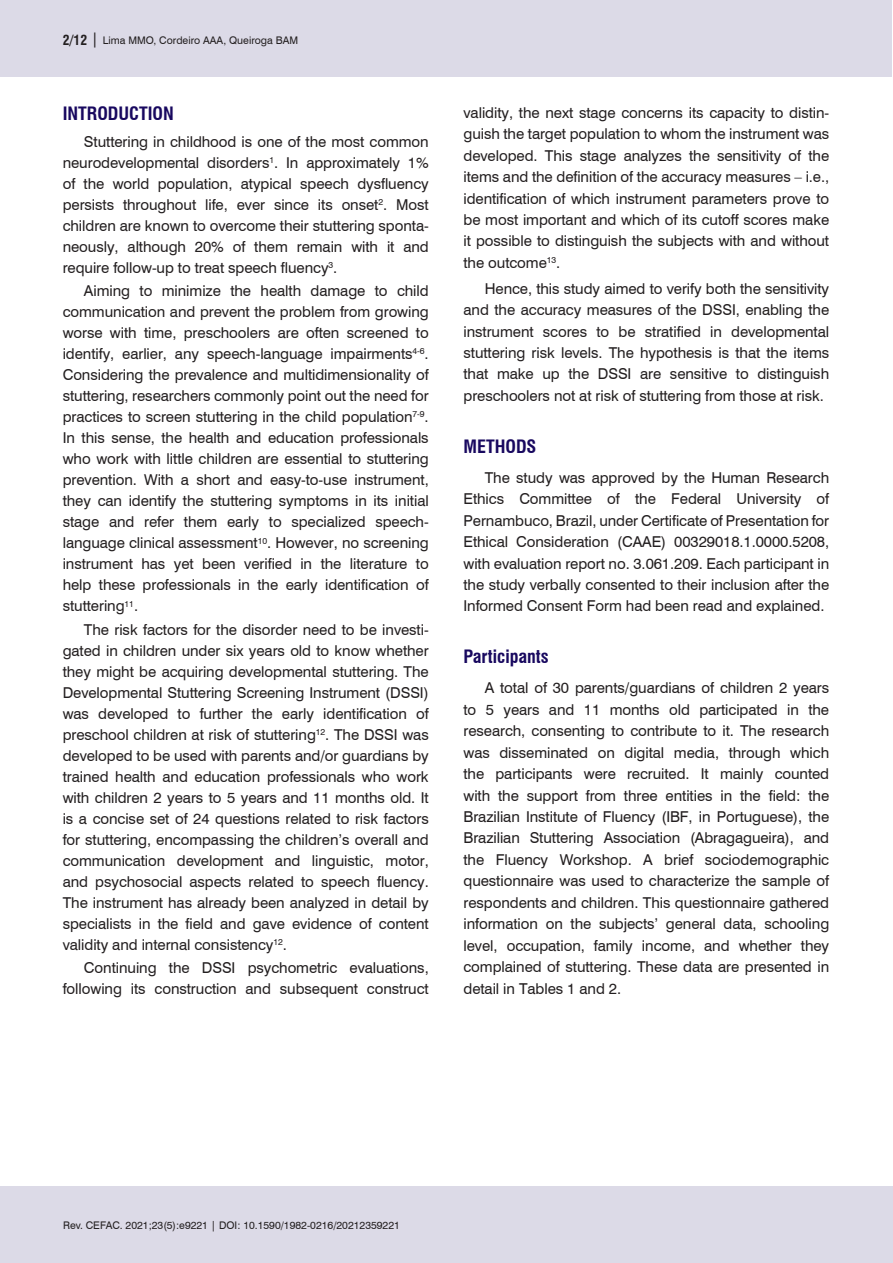
<style>
.page{position:relative;width:893px;height:1263px;background:#fff}
.page>*{position:absolute;margin:0;border:0;box-sizing:border-box;transform-origin:0 0}
.Nivel_1{font:700 condensed 18px "Swiss 721 BT";color:#18085f}
.Nivel_2{font:700 condensed 18px "Swiss 721 BT";color:#18085f}
.Corpo_do_texto_INGL{font:15px/21px "Swiss 721 BT";letter-spacing:-.005em;color:#231f20;text-align:justify}
.t1{font:10.5px "Swiss 721 BT";color:#231f20}
.s1{font-weight:700;font-stretch:condensed;font-size:13.5px}
.s2{font-size:15px}
</style>
<div class="page">
<div style="left:0;top:1186px;width:892px;height:77px;background:#dcdae7"></div>
<div style="left:0;top:0;width:892px;height:77px;background:#dcdae7"></div>
<p class="t1" style="left:63px;top:34px;width:237px"><span class="s1">2/12</span> <span class="s2">|</span> Lima MMO, Cordeiro AAA, Queiroga BAM</p>
<p class="Nivel_1" style="left:63px;top:103px;width:113px">INTRODUCTION</p>
<p class="Corpo_do_texto_INGL" style="left:63px;top:131px;width:368px;text-indent:21px">Stuttering in childhood is one of the most common neurodevelopmental disorders<sup>1</sup>. In approximately 1% of the world population, atypical speech dysfluency persists throughout life, ever since its onset<sup>2</sup>. Most children are known to overcome their stuttering sponta&shy;neously, although 20% of them remain with it and require follow-up to treat speech fluency<sup>3</sup>.</p>
<p class="Corpo_do_texto_INGL" style="left:63px;top:280px;width:368px;text-indent:21px">Aiming to minimize the health damage to child communication and prevent the problem from growing worse with time, preschoolers are often screened to identify, earlier, any speech-language impairments<sup>4-6</sup>.<br>Considering the prevalence and multidimensionality of stuttering, researchers commonly point out the need for practices to screen stuttering in the child population<sup>7-9</sup>.<br>In this sense, the health and education professionals who work with little children are essential to stuttering prevention. With a short and easy-to-use instrument, they can identify the stuttering symptoms in its initial stage and refer them early to specialized speech&shy;language clinical assessment<sup>10</sup>. However, no screening instrument has yet been verified in the literature to help these professionals in the early identification of stuttering<sup>11</sup>.</p>
<p class="Corpo_do_texto_INGL" style="left:63px;top:619px;width:368px;text-indent:21px">The risk factors for the disorder need to be investi&shy;gated in children under six years old to know whether they might be acquiring developmental stuttering. The Developmental Stuttering Screening Instrument (DSSI) was developed to further the early identification of preschool children at risk of stuttering<sup>12</sup>. The DSSI was developed to be used with parents and/or guardians by trained health and education professionals who work with children 2 years to 5 years and 11 months old. It is a concise set of 24 questions related to risk factors for stuttering, encompassing the children’s overall and communication development and linguistic, motor, and psychosocial aspects related to speech fluency.<br>The instrument has already been analyzed in detail by specialists in the field and gave evidence of content validity and internal consistency<sup>12</sup>.</p>
<p class="Corpo_do_texto_INGL" style="left:63px;top:957px;width:368px;text-align:right">Continuing the DSSI psychometric evaluations, following its construction and subsequent construct</p>
<p class="Corpo_do_texto_INGL" style="left:463px;top:102px;width:367px;line-height:21.5px">validity, the next stage concerns its capacity to distin&shy;guish the target population to whom the instrument was developed. This stage analyzes the sensitivity of the items and the definition of the accuracy measures – i.e., identification of which instrument parameters prove to be most important and which of its cutoff scores make it possible to distinguish the subjects with and without the outcome<sup>13</sup>.</p>
<p class="Corpo_do_texto_INGL" style="left:463px;top:277px;width:367px;line-height:21.5px;text-indent:21px">Hence, this study aimed to verify both the sensitivity and the accuracy measures of the DSSI, enabling the instrument scores to be stratified in developmental stuttering risk levels. The hypothesis is that the items that make up the DSSI are sensitive to distinguish preschoolers not at risk of stuttering from those at risk.</p>
<p class="Nivel_1" style="left:463px;top:435px;width:74px">METHODS</p>
<p class="Corpo_do_texto_INGL" style="left:463px;top:466px;width:367px;line-height:21.5px;text-indent:21px">The study was approved by the Human Research Ethics Committee of the Federal University of Pernambuco, Brazil, under Certificate of Presentation for Ethical Consideration (CAAE) 00329018.1.0000.5208, with evaluation report no. 3.061.209. Each participant in the study verbally consented to their inclusion after the Informed Consent Form had been read and explained.</p>
<p class="Nivel_2" style="left:463px;top:646px;width:87px">Participants</p>
<p class="Corpo_do_texto_INGL" style="left:463px;top:677px;width:367px;line-height:21.5px;text-indent:21px">A total of 30 parents/guardians of children 2 years to 5 years and 11 months old participated in the research, consenting to contribute to it. The research was disseminated on digital media, through which the participants were recruited. It mainly counted with the support from three entities in the field: the Brazilian Institute of Fluency (IBF, in Portuguese), the Brazilian Stuttering Association (Abragagueira), and the Fluency Workshop. A brief sociodemographic questionnaire was used to characterize the sample of respondents and children. This questionnaire gathered information on the subjects’ general data, schooling level, occupation, family income, and whether they complained of stuttering. These data are presented in detail in Tables 1 and 2.</p>
<p class="t1" style="left:63px;top:1218px;width:338px">Rev. CEFAC. 2021;23(5):e9221 | DOI: 10.1590/1982-0216/20212359221</p>
</div>
